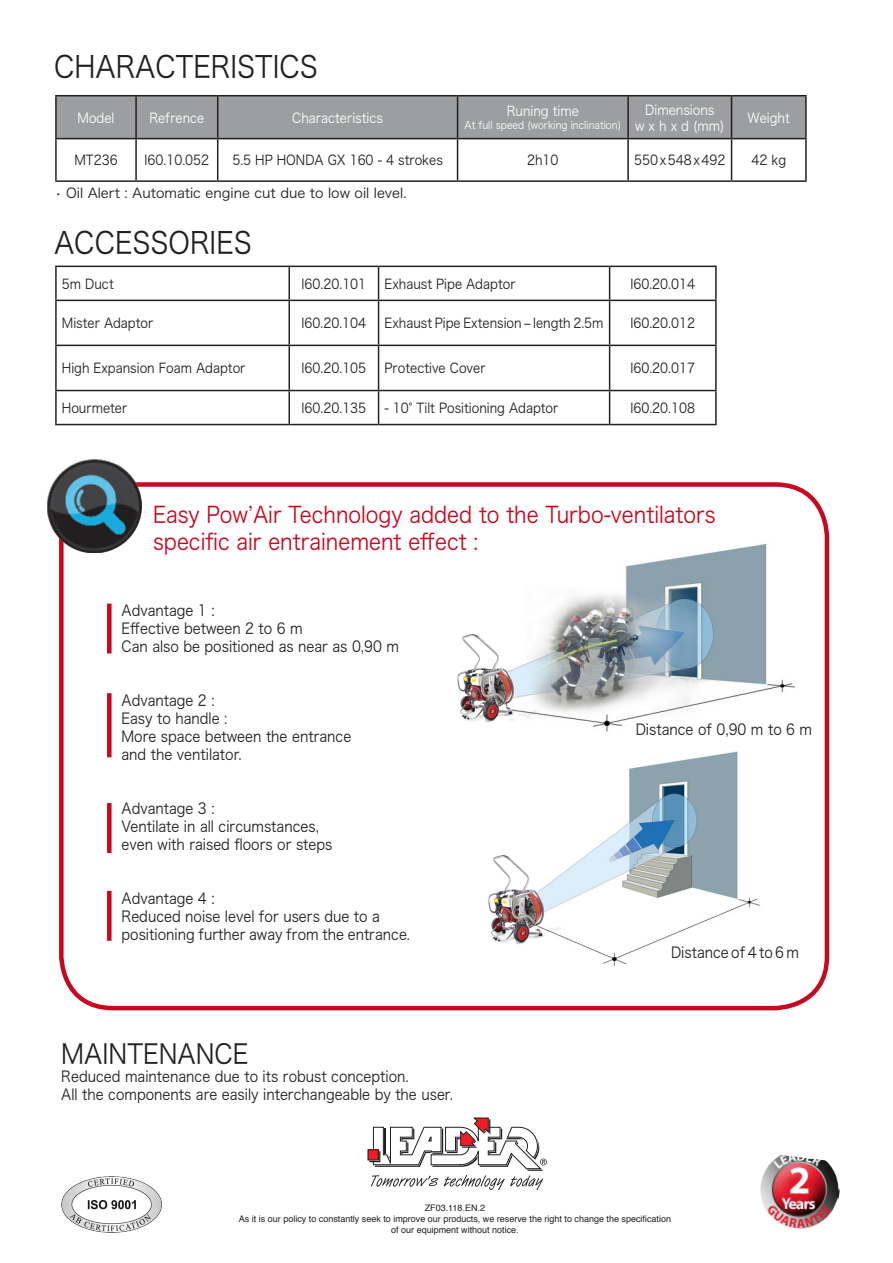
<style>
.page{position:relative;width:893px;height:1263px;background:#fff}
.page>*{position:absolute;margin:0;border:0;box-sizing:border-box;transform-origin:0 0}
.t1{font:30px "Hira Kaku Pro N W3";color:#231f20;scale:.9 1}
.t2{font:27px "Hira Kaku Pro N W3";color:#231f20;scale:.9 1}
.t3{font:22.5px/27px "Hira Kaku Pro N W3";color:#c8081e;scale:.9 1}
.t4{font:15px "Hira Kaku Pro N W3";color:#231f20;scale:.9 1}
.t5{font:13.5px "Hira Kaku Pro N W3";color:#231f20;scale:.9 1}
.t6{font:13.5px "Hira Kaku Pro N W3";color:#fff;scale:.9 1}
.t7{font:13.5px "Hira Kaku Pro N W3";color:#231f20}
.t8{font:10.5px "Hira Kaku Pro N W3";color:#fff;scale:.9 1}
.t9{font:9px "Helvetica";color:#231f20}
</style>
<div class="page">
<img style="left:516px;top:543px;width:279px;height:189px">
<div style="left:59px;top:482px;width:770px;height:528px;border:4px solid #c8081e;border-radius:52px"></div>
<img style="left:760px;top:1155px;width:80px;height:74px">
<div style="left:368px;top:1149px;width:11px;height:11px;border:1px solid #231f20"></div>
<svg style="left:369px;top:1117px;width:178px;height:73px"></svg>
<div style="left:57px;top:96px;width:748px;height:42px;background:#9c9e9f"></div>
<hr style="left:55px;top:95px;width:81px;height:1px;background:#231f20">
<hr style="left:55px;top:96px;width:2px;height:42px;background:#231f20">
<hr style="left:136px;top:95px;width:82px;height:1px;background:#231f20">
<hr style="left:135px;top:96px;width:2px;height:42px;background:#231f20">
<hr style="left:218px;top:95px;width:240px;height:1px;background:#231f20">
<hr style="left:217px;top:96px;width:1px;height:42px;background:#231f20">
<hr style="left:458px;top:95px;width:170px;height:1px;background:#231f20">
<hr style="left:457px;top:96px;width:1px;height:42px;background:#231f20">
<hr style="left:628px;top:95px;width:103px;height:1px;background:#231f20">
<hr style="left:627px;top:96px;width:2px;height:42px;background:#231f20">
<hr style="left:731px;top:95px;width:76px;height:1px;background:#231f20">
<hr style="left:731px;top:96px;width:1px;height:42px;background:#231f20">
<hr style="left:805px;top:96px;width:2px;height:42px;background:#231f20">
<hr style="left:55px;top:138px;width:81px;height:1px;background:#231f20">
<hr style="left:55px;top:139px;width:2px;height:41px;background:#231f20">
<hr style="left:136px;top:138px;width:82px;height:1px;background:#231f20">
<hr style="left:135px;top:139px;width:2px;height:41px;background:#231f20">
<hr style="left:218px;top:138px;width:240px;height:1px;background:#231f20">
<hr style="left:217px;top:139px;width:1px;height:41px;background:#231f20">
<hr style="left:458px;top:138px;width:170px;height:1px;background:#231f20">
<hr style="left:457px;top:139px;width:1px;height:41px;background:#231f20">
<hr style="left:628px;top:138px;width:103px;height:1px;background:#231f20">
<hr style="left:627px;top:139px;width:2px;height:41px;background:#231f20">
<hr style="left:731px;top:138px;width:76px;height:1px;background:#231f20">
<hr style="left:731px;top:139px;width:1px;height:41px;background:#231f20">
<hr style="left:805px;top:139px;width:2px;height:41px;background:#231f20">
<hr style="left:55px;top:180px;width:81px;height:2px;background:#231f20">
<hr style="left:136px;top:180px;width:82px;height:2px;background:#231f20">
<hr style="left:218px;top:180px;width:240px;height:2px;background:#231f20">
<hr style="left:458px;top:180px;width:170px;height:2px;background:#231f20">
<hr style="left:628px;top:180px;width:103px;height:2px;background:#231f20">
<hr style="left:731px;top:180px;width:76px;height:2px;background:#231f20">
<img style="left:48px;top:459px;width:93px;height:94px">
<hr style="left:55px;top:266px;width:234px;height:1px;background:#231f20">
<hr style="left:55px;top:267px;width:2px;height:33px;background:#231f20">
<hr style="left:289px;top:266px;width:90px;height:1px;background:#231f20">
<hr style="left:288px;top:267px;width:2px;height:33px;background:#231f20">
<hr style="left:379px;top:266px;width:231px;height:1px;background:#231f20">
<hr style="left:378px;top:267px;width:1px;height:33px;background:#231f20">
<hr style="left:610px;top:266px;width:107px;height:1px;background:#231f20">
<hr style="left:609px;top:267px;width:1px;height:33px;background:#231f20">
<hr style="left:715px;top:267px;width:2px;height:33px;background:#231f20">
<hr style="left:55px;top:300px;width:234px;height:1px;background:#231f20">
<hr style="left:55px;top:301px;width:2px;height:44px;background:#231f20">
<hr style="left:289px;top:300px;width:90px;height:1px;background:#231f20">
<hr style="left:288px;top:301px;width:2px;height:44px;background:#231f20">
<hr style="left:379px;top:300px;width:231px;height:1px;background:#231f20">
<hr style="left:378px;top:301px;width:1px;height:44px;background:#231f20">
<hr style="left:610px;top:300px;width:107px;height:1px;background:#231f20">
<hr style="left:609px;top:301px;width:1px;height:44px;background:#231f20">
<hr style="left:715px;top:301px;width:2px;height:44px;background:#231f20">
<hr style="left:55px;top:345px;width:234px;height:1px;background:#231f20">
<hr style="left:55px;top:346px;width:2px;height:44px;background:#231f20">
<hr style="left:289px;top:345px;width:90px;height:1px;background:#231f20">
<hr style="left:288px;top:346px;width:2px;height:44px;background:#231f20">
<hr style="left:379px;top:345px;width:231px;height:1px;background:#231f20">
<hr style="left:378px;top:346px;width:1px;height:44px;background:#231f20">
<hr style="left:610px;top:345px;width:107px;height:1px;background:#231f20">
<hr style="left:609px;top:346px;width:1px;height:44px;background:#231f20">
<hr style="left:715px;top:346px;width:2px;height:44px;background:#231f20">
<hr style="left:55px;top:390px;width:234px;height:1px;background:#231f20">
<hr style="left:55px;top:391px;width:2px;height:33px;background:#231f20">
<hr style="left:289px;top:390px;width:90px;height:1px;background:#231f20">
<hr style="left:288px;top:391px;width:2px;height:33px;background:#231f20">
<hr style="left:55px;top:424px;width:234px;height:1px;background:#231f20">
<hr style="left:289px;top:424px;width:90px;height:1px;background:#231f20">
<hr style="left:379px;top:390px;width:231px;height:1px;background:#231f20">
<hr style="left:378px;top:391px;width:1px;height:33px;background:#231f20">
<hr style="left:610px;top:390px;width:107px;height:1px;background:#231f20">
<hr style="left:609px;top:391px;width:1px;height:33px;background:#231f20">
<hr style="left:715px;top:391px;width:2px;height:33px;background:#231f20">
<hr style="left:379px;top:424px;width:231px;height:1px;background:#231f20">
<hr style="left:610px;top:424px;width:107px;height:1px;background:#231f20">
<img style="left:61px;top:1177px;width:101px;height:55px">
<img style="left:547px;top:751px;width:213px;height:215px">
<div style="left:107px;top:604px;width:5px;height:49px;background:#c8081e"></div>
<div style="left:107px;top:693px;width:5px;height:64px;background:#c8081e"></div>
<div style="left:107px;top:803px;width:5px;height:50px;background:#c8081e"></div>
<div style="left:107px;top:891px;width:5px;height:50px;background:#c8081e"></div>
<img style="left:457px;top:634px;width:59px;height:88px">
<img style="left:488px;top:855px;width:59px;height:89px">
<p class="t1" style="left:54px;top:40px;width:295px">CHARACTERISTICS</p>
<p class="t6" style="left:78px;top:105px;width:42px">Model</p>
<p class="t6" style="left:149px;top:105px;width:63px">Refrence</p>
<p class="t6" style="left:292px;top:105px;width:102px">Characteristics</p>
<p class="t6" style="left:507px;top:99px;width:82px">Runing time</p>
<p class="t8" style="left:465px;top:116px;width:175px">At full speed (working inclination)</p>
<p class="t6" style="left:645px;top:97px;width:78px">Dimensions</p>
<p class="t6" style="left:635px;top:114px;width:101px">wxhxd(mm)</p>
<p class="t6" style="left:748px;top:105px;width:49px">Weight</p>
<p class="t5" style="left:74px;top:148px;width:50px">MT236</p>
<p class="t5" style="left:145px;top:148px;width:73px">I60.10.052</p>
<p class="t5" style="left:232px;top:148px;width:235px">5.5 HP HONDA GX 160 - 4 strokes</p>
<p class="t5" style="left:527px;top:148px;width:36px">2h10</p>
<p class="t5" style="left:634px;top:148px;width:103px">550x548x492</p>
<p class="t5" style="left:751px;top:148px;width:40px">42 kg</p>
<p class="t7" style="left:55px;top:181px;width:353px">• Oil Alert : Automatic engine cut due to low oil level.</p>
<p class="t1" style="left:54px;top:216px;width:221px">ACCESSORIES</p>
<p class="t5" style="left:62px;top:272px;width:59px">5m Duct</p>
<p class="t5" style="left:302px;top:272px;width:73px">I60.20.101</p>
<p class="t5" style="left:385px;top:272px;width:147px">Exhaust Pipe Adaptor</p>
<p class="t5" style="left:630px;top:271px;width:73px">I60.20.014</p>
<p class="t5" style="left:62px;top:311px;width:103px">Mister Adaptor</p>
<p class="t5" style="left:301px;top:311px;width:73px">I60.20.104</p>
<p class="t5" style="left:385px;top:311px;width:245px">Exhaust Pipe Extension – length 2.5m</p>
<p class="t5" style="left:630px;top:311px;width:73px">I60.20.012</p>
<p class="t5" style="left:62px;top:356px;width:205px">High Expansion Foam Adaptor</p>
<p class="t5" style="left:302px;top:356px;width:73px">I60.20.105</p>
<p class="t5" style="left:385px;top:356px;width:114px">Protective Cover</p>
<p class="t5" style="left:630px;top:356px;width:73px">I60.20.017</p>
<p class="t5" style="left:62px;top:396px;width:74px">Hourmeter</p>
<p class="t5" style="left:302px;top:396px;width:73px">I60.20.135</p>
<p class="t5" style="left:385px;top:396px;width:195px">- 10° Tilt Positioning Adaptor</p>
<p class="t5" style="left:630px;top:396px;width:73px">I60.20.108</p>
<p class="t3" style="left:153px;top:500px;width:627px">Easy Pow’Air Technology added to the Turbo-ventilators specific air entrainement effect :</p>
<p class="t4" style="left:122px;top:597px;width:105px">Advantage 1 :</p>
<p class="t4" style="left:122px;top:615px;width:203px">Effective between 2 to 6 m</p>
<p class="t4" style="left:122px;top:633px;width:310px">Can also be positioned as near as 0,90 m</p>
<p class="t4" style="left:122px;top:687px;width:105px">Advantage 2 :</p>
<p class="t4" style="left:122px;top:705px;width:119px">Easy to handle :</p>
<p class="t4" style="left:122px;top:723px;width:257px">More space between the entrance</p>
<p class="t4" style="left:122px;top:741px;width:135px">and the ventilator.</p>
<p class="t4" style="left:122px;top:795px;width:105px">Advantage 3 :</p>
<p class="t4" style="left:122px;top:813px;width:221px">Ventilate in all circumstances,</p>
<p class="t4" style="left:122px;top:831px;width:236px">even with raised floors or steps</p>
<p class="t4" style="left:122px;top:885px;width:105px">Advantage 4 :</p>
<p class="t4" style="left:122px;top:903px;width:289px">Reduced noise level for users due to a</p>
<p class="t4" style="left:122px;top:921px;width:322px">positioning further away from the entrance.</p>
<p class="t2" style="left:61px;top:1030px;width:210px">MAINTENANCE</p>
<p class="t4" style="left:61px;top:1063px;width:388px">Reduced maintenance due to its robust conception.</p>
<p class="t4" style="left:61px;top:1081px;width:437px">All the components are easily interchangeable by the user.</p>
<p class="t4" style="left:636px;top:716px;width:198px">Distance of 0,90 m to 6 m</p>
<p class="t4" style="left:671px;top:939px;width:144px">Distance of 4 to 6 m</p>
<p class="t9" style="left:425px;top:1201px;width:62px">ZF03.118.EN.2</p>
<p class="t9" style="left:239px;top:1212px;width:434px">As it is our policy to constantly seek to improve our products, we reserve the right to change the specification</p>
<p class="t9" style="left:391px;top:1223px;width:129px">of our equipment without notice.</p>
</div>
